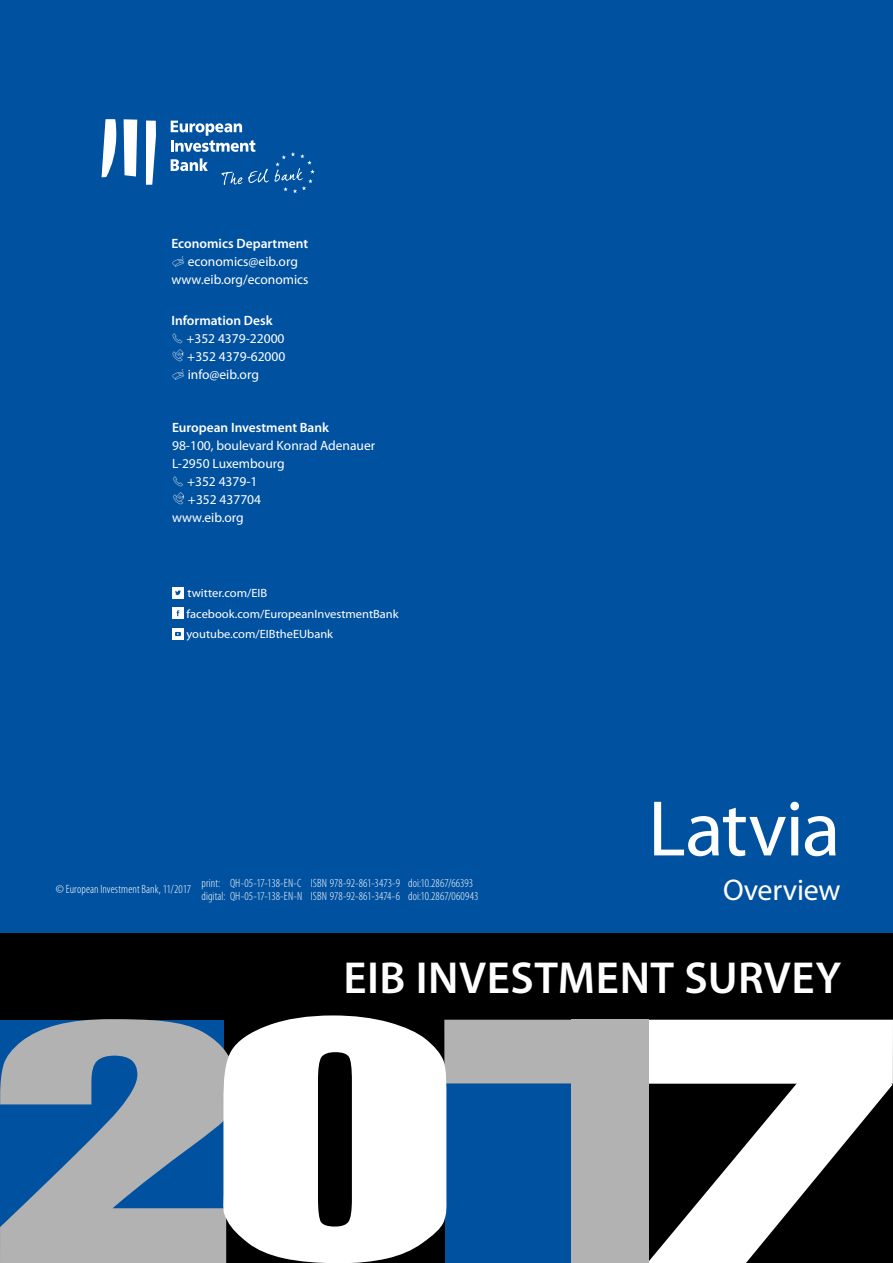
<style>
.page{position:relative;width:893px;height:1263px;background:#fff}
.page>*{position:absolute;margin:0;border:0;box-sizing:border-box;transform-origin:0 0}
.t1{font:79.5px "Myriad Pro";letter-spacing:-.015em;color:#fff}
.t2{font:600 45px "Myriad Pro";letter-spacing:.01em;color:#fff}
.t3{font:30px "Myriad Pro";letter-spacing:-.01em;color:#fff}
.t4{font:13.5px/18px "Myriad Pro";color:#fff;text-align:center}
.t5{font:600 13.5px "Myriad Pro";color:#fff}
.t6{font:300 condensed 12px/13.4px "Myriad Pro";letter-spacing:.005em;color:#fff}
.t7{font:12px/20.7px "Myriad Pro";color:#fff;scale:1.04 1}
</style>
<div class="page">
<div style="left:0;top:0;width:893px;height:676px;background:#0051a0"></div>
<div style="left:0;top:676px;width:893px;height:264px;background:#0051a0"></div>
<div style="left:444px;top:1020px;width:225px;height:243px;background:#0051a0"></div>
<div style="left:0;top:933px;width:893px;height:87px;background:#000"></div>
<svg style="left:649px;top:1084px;width:243px;height:179px;fill:#000"></svg>
<div style="left:645px;top:1020px;width:248px;height:64px;background:#fff"></div>
<svg style="left:0;top:1019px;width:222px;height:244px;background:#7b93ab"></svg>
<div style="left:572px;top:1020px;width:77px;height:243px;background:#b3b2b2"></div>
<div style="left:447px;top:1020px;width:125px;height:63px;background:#b3b2b2"></div>
<svg style="left:222px;top:1015px;width:225px;height:248px"></svg>
<svg style="left:102px;top:119px;width:14px;height:58px"></svg>
<svg style="left:124px;top:119px;width:13px;height:57px"></svg>
<svg style="left:146px;top:121px;width:10px;height:64px"></svg>
<svg style="left:171px;top:121px;width:144px;height:72px"></svg>
<div style="left:172px;top:587px;width:12px;height:11px;background:#fff"></div>
<svg style="left:175px;top:590px;width:6px;height:5px"></svg>
<div style="left:172px;top:607px;width:12px;height:12px;background:#fff"></div>
<svg style="left:177px;top:610px;width:2px;height:6px"></svg>
<div style="left:172px;top:628px;width:12px;height:12px;background:#fff"></div>
<svg style="left:175px;top:632px;width:6px;height:4px"></svg>
<p class="t5" style="left:171px;top:235px;width:138px">Economics Department</p>
<p class="t4" style="left:171px;top:252px;width:139px">economics@eib.org www.eib.org/economics</p>
<p class="t5" style="left:171px;top:313px;width:103px">Information Desk</p>
<p class="t4" style="left:187px;top:329px;width:100px;text-align:justify;text-indent:-16px">✓ +352 4379-22000 +352 4379-62000 info@eib.org</p>
<p class="t5" style="left:172px;top:420px;width:158px">European Investment Bank</p>
<p class="t4" style="left:172px;top:437px;width:205px;text-align:left">98-100, boulevard Konrad Adenauer<br>L-2950 Luxembourg</p>
<p class="t4" style="left:172px;top:473px;width:87px">✓ +352 4379-1</p>
<p class="t4" style="left:188px;top:491px;width:75px">+352 437704</p>
<p class="t4" style="left:172px;top:509px;width:73px">www.eib.org</p>
<p class="t7" style="left:186px;top:583px;width:206px">twitter.com/EIB facebook.com/EuropeanInvestmentBank youtube.com/EIBtheEUbank</p>
<p class="t6" style="left:56px;top:883px;width:137px">© European Investment Bank, 11/2017</p>
<p class="t6" style="left:201px;top:876px;width:278px">print: QH-05-17-138-EN-C ISBN 978-92-861-3473-9 doi:10.2867/66393 digital: QH-05-17-138-EN-N ISBN 978-92-861-3474-6 doi:10.2867/060943</p>
<h1 class="t1" style="left:648px;top:785px;width:194px">Latvia</h1>
<h3 class="t3" style="left:723px;top:874px;width:119px">Overview</h3>
<h2 class="t2" style="left:343px;top:953px;width:500px">EIB INVESTMENT SURVEY</h2>
</div>
